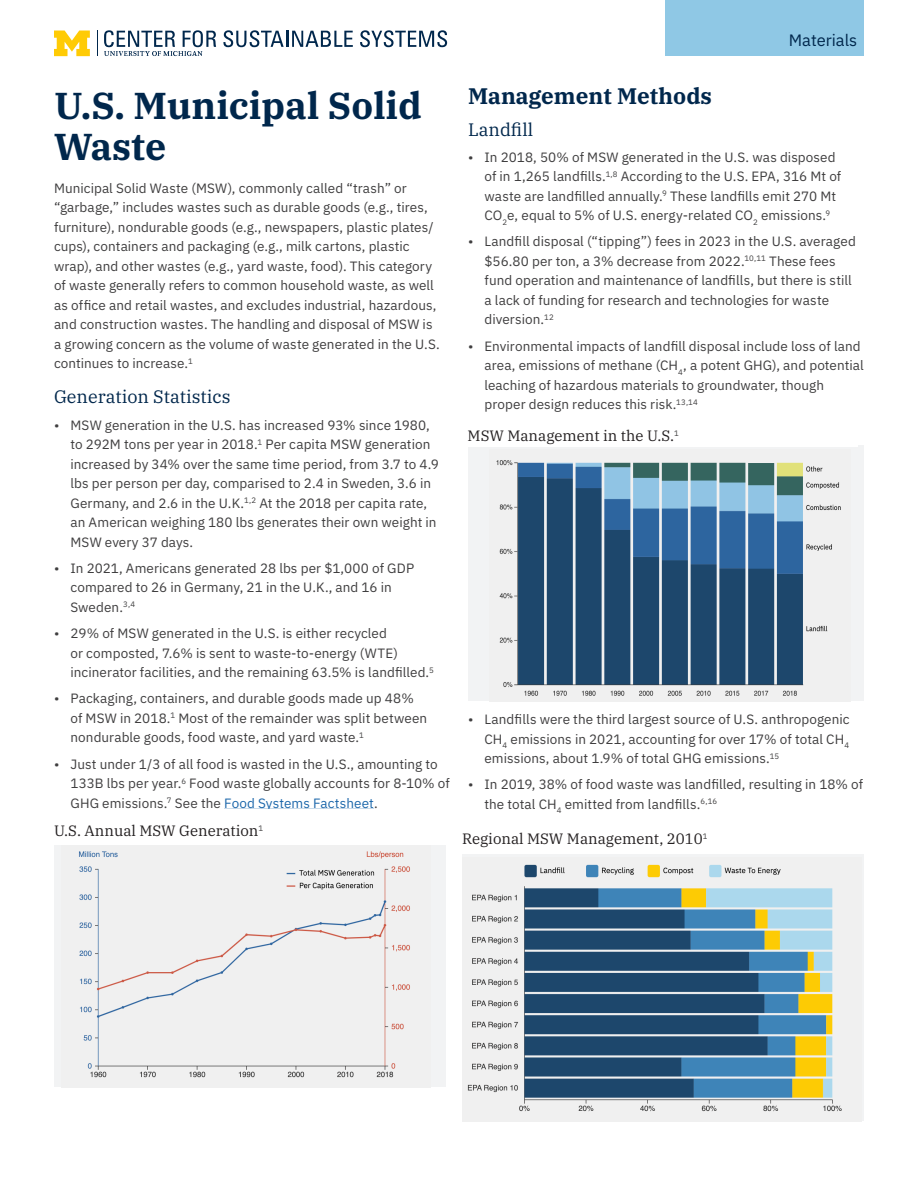
<style>
.page{position:relative;width:918px;height:1188px;background:#fff}
.page>*{position:absolute;margin:0;border:0;box-sizing:border-box;transform-origin:0 0}
.t1{font:700 37.5px/40.5px "IBM Plex Serif";color:#00274c}
.t2{font:700 22.5px "IBM Plex Serif";color:#00274c}
.t3{font:18px "IBM Plex Serif";color:#00274c}
.t4{font:16.5px "IBM Plex Sans";color:#00274c}
.Graphics_Header_noshade{font:15px "IBM Plex Serif";color:#231f20}
.body{font:13.5px/19.5px "IBM Plex Sans";letter-spacing:.005em;color:#3f3e3f}
.Graphics_Header_noshade-2{font:7.8px "IBM Plex Sans";color:#3f3e3f}
.s1{color:#1c67aa}
</style>
<div class="page">
<div style="left:666px;top:0;width:198px;height:56px;background:#8fc8e5"></div>
<svg style="left:104px;top:30px;width:112px;height:26px"></svg>
<svg style="left:223px;top:30px;width:130px;height:17px"></svg>
<svg style="left:360px;top:30px;width:87px;height:17px"></svg>
<svg style="left:97px;top:31px;width:1px;height:25px"></svg>
<svg style="left:54px;top:31px;width:36px;height:25px"></svg>
<div style="left:54px;top:846px;width:392px;height:241px;background:#f2f3f4"></div>
<img style="left:79px;top:851px;width:332px;height:227px">
<div style="left:468px;top:445px;width:396px;height:256px;background:#f2f3f4"></div>
<img style="left:496px;top:460px;width:345px;height:236px">
<img style="left:462px;top:858px;width:400px;height:263px">
<div style="left:461px;top:414px;width:397px;height:33px;background:#fff"></div>
<p class="t4" style="left:789px;top:27px;width:70px">Materials</p>
<h1 class="t1" style="left:54px;top:83px;width:369px">U.S. Municipal Solid<br>Waste</h1>
<p class="body" style="left:54px;top:177px;width:387px">Municipal Solid Waste (MSW), commonly called “trash” or “garbage,” includes wastes such as durable goods (e.g., tires, furniture), nondurable goods (e.g., newspapers, plastic plates/ cups), containers and packaging (e.g., milk cartons, plastic wrap), and other wastes (e.g., yard waste, food). This category of waste generally refers to common household waste, as well as office and retail wastes, and excludes industrial, hazardous, and construction wastes. The handling and disposal of MSW is a growing concern as the volume of waste generated in the U.S. continues to increase.<sup>1</sup></p>
<h2 class="t3" style="left:54px;top:383px;width:178px">Generation Statistics</h2>
<p class="body" style="left:70px;top:414px;width:370px;text-indent:-16px">• MSW generation in the U.S. has increased 93% since 1980, to 292M tons per year in 2018.<sup>1</sup> Per capita MSW generation increased by 34% over the same time period, from 3.7 to 4.9 lbs per person per day, comparised to 2.4 in Sweden, 3.6 in Germany, and 2.6 in the U.K.<sup>1,2</sup> At the 2018 per capita rate, an American weighing 180 lbs generates their own weight in MSW every 37 days.</p>
<p class="body" style="left:70px;top:557px;width:345px;text-indent:-16px">• In 2021, Americans generated 28 lbs per $1,000 of GDP compared to 26 in Germany, 21 in the U.K., and 16 in<br>Sweden.<sup>3,4</sup></p>
<p class="body" style="left:70px;top:622px;width:365px;text-indent:-16px">• 29% of MSW generated in the U.S. is either recycled<br>or composted, 7.6% is sent to waste-to-energy (WTE) incinerator facilities, and the remaining 63.5% is landfilled.<sup>5</sup></p>
<p class="body" style="left:70px;top:688px;width:358px;text-indent:-16px">• Packaging, containers, and durable goods made up 48% of MSW in 2018.<sup>1</sup> Most of the remainder was split between nondurable goods, food waste, and yard waste.<sup>1</sup></p>
<p class="body" style="left:70px;top:753px;width:381px;text-indent:-16px">• Just under 1/3 of all food is wasted in the U.S., amounting to<br>133B lbs per year.<sup>6</sup> Food waste globally accounts for 8-10% of<br>GHG emissions.<sup>7</sup> See the <span class="s1">Food Systems Factsheet</span>.</p>
<p class="Graphics_Header_noshade" style="left:54px;top:819px;width:206px">U.S. Annual MSW Generation</p>
<p class="Graphics_Header_noshade-2" style="left:259px;top:822px;width:6px">1</p>
<h2 class="t2" style="left:468px;top:78px;width:245px">Management Methods</h2>
<h3 class="t3" style="left:468px;top:116px;width:67px">Landfill</h3>
<p class="body" style="left:484px;top:146px;width:358px;text-indent:-16px">• In 2018, 50% of MSW generated in the U.S. was disposed of in 1,265 landfills.<sup>1,8</sup> According to the U.S. EPA, 316 Mt of waste are landfilled annually.<sup>9</sup> These landfills emit 270 Mt CO<sub>2</sub>e, equal to 5% of U.S. energy-related CO<sub>2</sub> emissions.<sup>9</sup></p>
<p class="body" style="left:484px;top:231px;width:373px;text-indent:-16px">• Landfill disposal (“tipping”) fees in 2023 in the U.S. averaged $56.80 per ton, a 3% decrease from 2022.<sup>10,11</sup> These fees fund operation and maintenance of landfills, but there is still a lack of funding for research and technologies for waste diversion.<sup>12</sup></p>
<p class="body" style="left:484px;top:335px;width:381px;text-indent:-16px">• Environmental impacts of landfill disposal include loss of land area, emissions of methane (CH<sub>4</sub>, a potent GHG), and potential leaching of hazardous materials to groundwater, though proper design reduces this risk.<sup>13,14</sup></p>
<p class="Graphics_Header_noshade" style="left:468px;top:424px;width:213px">MSW Management in the U.S.<sup>1</sup></p>
<p class="body" style="left:484px;top:709px;width:367px;text-align:justify;text-indent:-16px">• Landfills were the third largest source of U.S. anthropogenic CH<sub>4</sub> emissions in 2021, accounting for over 17% of total CH<sub>4 </sub>emissions, about 1.9% of total GHG emissions.<sup>15</sup></p>
<p class="body" style="left:485px;top:774px;width:380px;text-indent:-16px">• In 2019, 38% of food waste was landfilled, resulting in 18% of the total CH<sub>4</sub> emitted from landfills.<sup>6,16</sup></p>
<p class="Graphics_Header_noshade" style="left:462px;top:827px;width:247px">Regional MSW Management, 2010<sup>1</sup></p>
</div>
